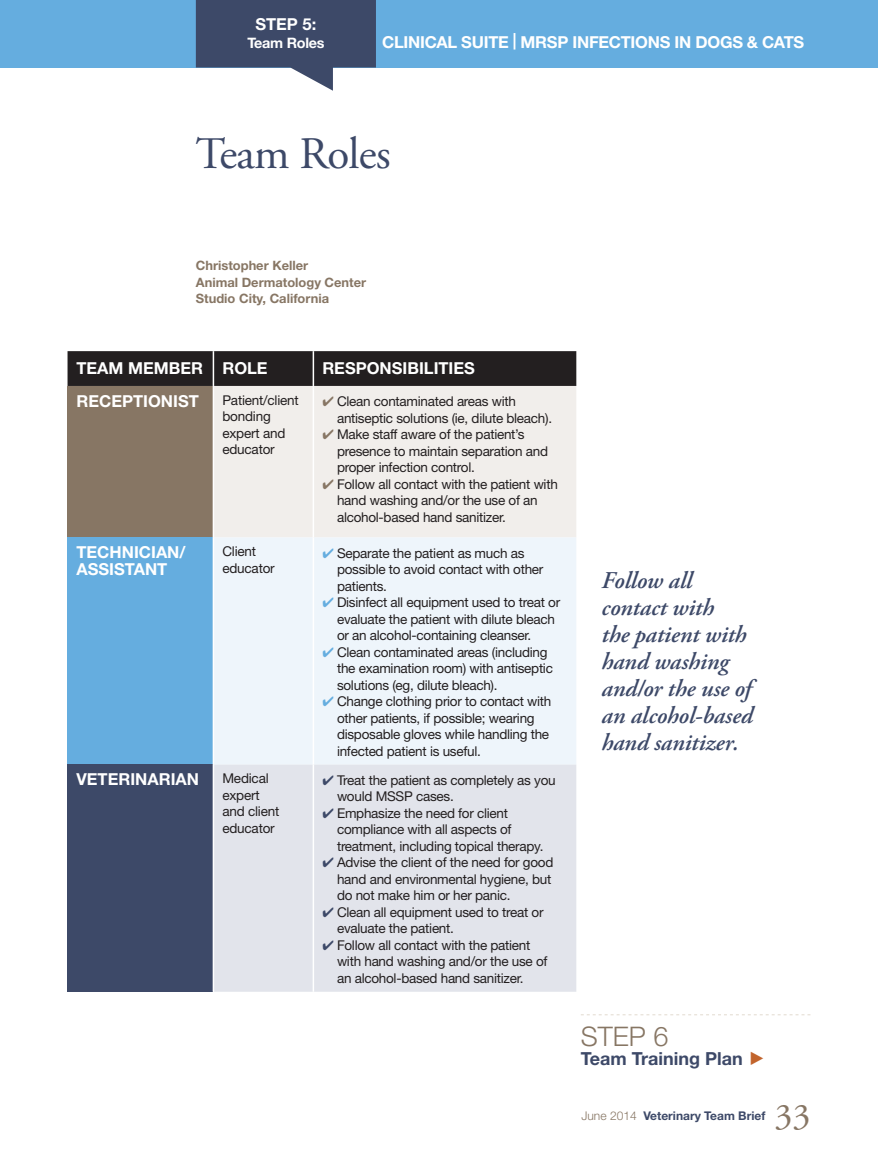
<style>
.page{position:relative;width:878px;height:1175px;background:#fff}
.page>*{position:absolute;margin:0;border:0;box-sizing:border-box;transform-origin:0 0}
.t1{font:45px "Adobe Garamond Pro";letter-spacing:-.015em;color:#3d4968}
.t2{font:36px "Adobe Garamond Pro";color:#877664}
.t3{font:300 27px "Helvetica Neue LT Std";color:#877664}
.t4{font:italic 600 24px/27px "Adobe Garamond Pro";letter-spacing:-.005em;color:#3d4968}
.t5{font:700 18px "Helvetica Neue LT Std";color:#3d4968}
.t6{font:700 16.5px/16.5px "Helvetica Neue LT Std";color:#fff}
.t7{font:700 14.4px "Helvetica Neue LT Std";letter-spacing:-.02em;color:#fff}
.t8{font:13.5px/16.5px "Helvetica Neue LT Std";letter-spacing:-.02em;color:#231f20}
.t9{font:700 12.9px/16.5px "Helvetica Neue LT Std";color:#877664}
.t10{font:700 12px "Helvetica Neue LT Std";color:#3d4968}
.s1{color:#877664}
.s2{color:#65addf}
.s3{color:#3d4968}
.s4{font-weight:300;color:#877664}
</style>
<div class="page">
<div style="left:0;top:0;width:878px;height:68px;background:#65addf"></div>
<svg style="left:196px;top:0;width:180px;height:91px"></svg>
<svg style="left:581px;top:1014px;width:229px;height:1px"></svg>
<div style="left:68px;top:351px;width:508px;height:35px;background:#231f20"></div>
<div style="left:68px;top:386px;width:145px;height:151px;background:#877664"></div>
<div style="left:214px;top:386px;width:362px;height:151px;background:#f1eeeb"></div>
<div style="left:68px;top:537px;width:145px;height:227px;background:#65addf"></div>
<div style="left:214px;top:537px;width:362px;height:227px;background:#eef5fb"></div>
<div style="left:68px;top:764px;width:145px;height:227px;background:#3d4968"></div>
<div style="left:214px;top:764px;width:362px;height:227px;background:#e2e4eb"></div>
<hr style="left:213px;top:351px;width:1px;height:35px;background:#fff">
<hr style="left:312px;top:351px;width:2px;height:35px;background:#fff">
<hr style="left:312px;top:386px;width:2px;height:151px;background:#fff">
<hr style="left:312px;top:537px;width:2px;height:227px;background:#fff">
<hr style="left:312px;top:764px;width:2px;height:227px;background:#fff">
<p class="t6" style="left:255px;top:15px;width:62px">STEP 5:</p>
<p class="t7" style="left:247px;top:34px;width:79px">Team Roles</p>
<p class="t6" style="left:382px;top:33px;width:424px">CLINICAL SUITE | MRSP INFECTIONS IN DOGS &amp; CATS</p>
<h1 class="t1" style="left:196px;top:126px;width:196px">Team Roles</h1>
<p class="t9" style="left:196px;top:257px;width:172px">Christopher Keller<br>Animal Dermatology Center<br>Studio City, California</p>
<p class="t6" style="left:76px;top:360px;width:193px">TEAM MEMBER ROLE</p>
<p class="t6" style="left:322px;top:360px;width:154px">RESPONSIBILITIES</p>
<p class="t6" style="left:77px;top:392px;width:124px">RECEPTIONIST</p>
<p class="t8" style="left:222px;top:391px;width:78px">Patient/client bonding expert and educator</p>
<p class="t8" style="left:337px;top:393px;width:216px;text-indent:-15px"><span class="s1">✔</span> Clean contaminated areas with antiseptic solutions (ie, dilute bleach).</p>
<p class="t8" style="left:337px;top:426px;width:212px;text-indent:-15px"><span class="s1">✔</span> Make staff aware of the patient’s presence to maintain separation and proper infection control.</p>
<p class="t8" style="left:337px;top:475px;width:222px;text-indent:-15px"><span class="s1">✔</span> Follow all contact with the patient with hand washing and/or the use of an alcohol-based hand sanitizer.</p>
<p class="t6" style="left:76px;top:543px;width:111px">TECHNICIAN/<br>ASSISTANT</p>
<p class="t8" style="left:222px;top:543px;width:54px">Client educator</p>
<p class="t8" style="left:337px;top:544px;width:208px;text-indent:-15px"><span class="s2">✔</span> Separate the patient as much as possible to avoid contact with other patients.</p>
<p class="t8" style="left:337px;top:594px;width:225px;text-indent:-15px"><span class="s2">✔</span> Disinfect all equipment used to treat or evaluate the patient with dilute bleach or an alcohol-containing cleanser.</p>
<p class="t8" style="left:337px;top:643px;width:217px;text-indent:-15px"><span class="s2">✔</span> Clean contaminated areas (including the examination room) with antiseptic solutions (eg, dilute bleach).</p>
<p class="t8" style="left:337px;top:693px;width:216px;text-indent:-15px"><span class="s2">✔</span> Change clothing prior to contact with other patients, if possible; wearing disposable gloves while handling the infected patient is useful.</p>
<p class="t6" style="left:76px;top:771px;width:124px">VETERINARIAN</p>
<p class="t8" style="left:222px;top:770px;width:58px">Medical expert and client educator</p>
<p class="t8" style="left:337px;top:771px;width:220px;text-indent:-15px"><span class="s3">✔</span> Treat the patient as completely as you would MSSP cases.</p>
<p class="t8" style="left:337px;top:804px;width:208px;text-indent:-15px"><span class="s3">✔</span> Emphasize the need for client compliance with all aspects of treatment, including topical therapy.</p>
<p class="t8" style="left:337px;top:854px;width:218px;text-indent:-15px"><span class="s3">✔</span> Advise the client of the need for good hand and environmental hygiene, but do not make him or her panic.</p>
<p class="t8" style="left:337px;top:903px;width:208px;text-indent:-15px"><span class="s3">✔</span> Clean all equipment used to treat or evaluate the patient.</p>
<p class="t8" style="left:337px;top:936px;width:212px;text-indent:-15px"><span class="s3">✔</span> Follow all contact with the patient with hand washing and/or the use of an alcohol-based hand sanitizer.</p>
<h3 class="t4" style="left:601px;top:567px;width:153px">Follow all contact with<br>the patient with hand washing and/or the use of an alcohol-based hand sanitizer.</h3>
<h3 class="t3" style="left:580px;top:1019px;width:89px">STEP 6</h3>
<h3 class="t5" style="left:580px;top:1047px;width:163px">Team Training Plan</h3>
<p class="t10" style="left:581px;top:1108px;width:185px"><span class="s4">June 2014</span> Veterinary Team Brief</p>
<h2 class="t2" style="left:774px;top:1094px;width:37px">33</h2>
</div>
